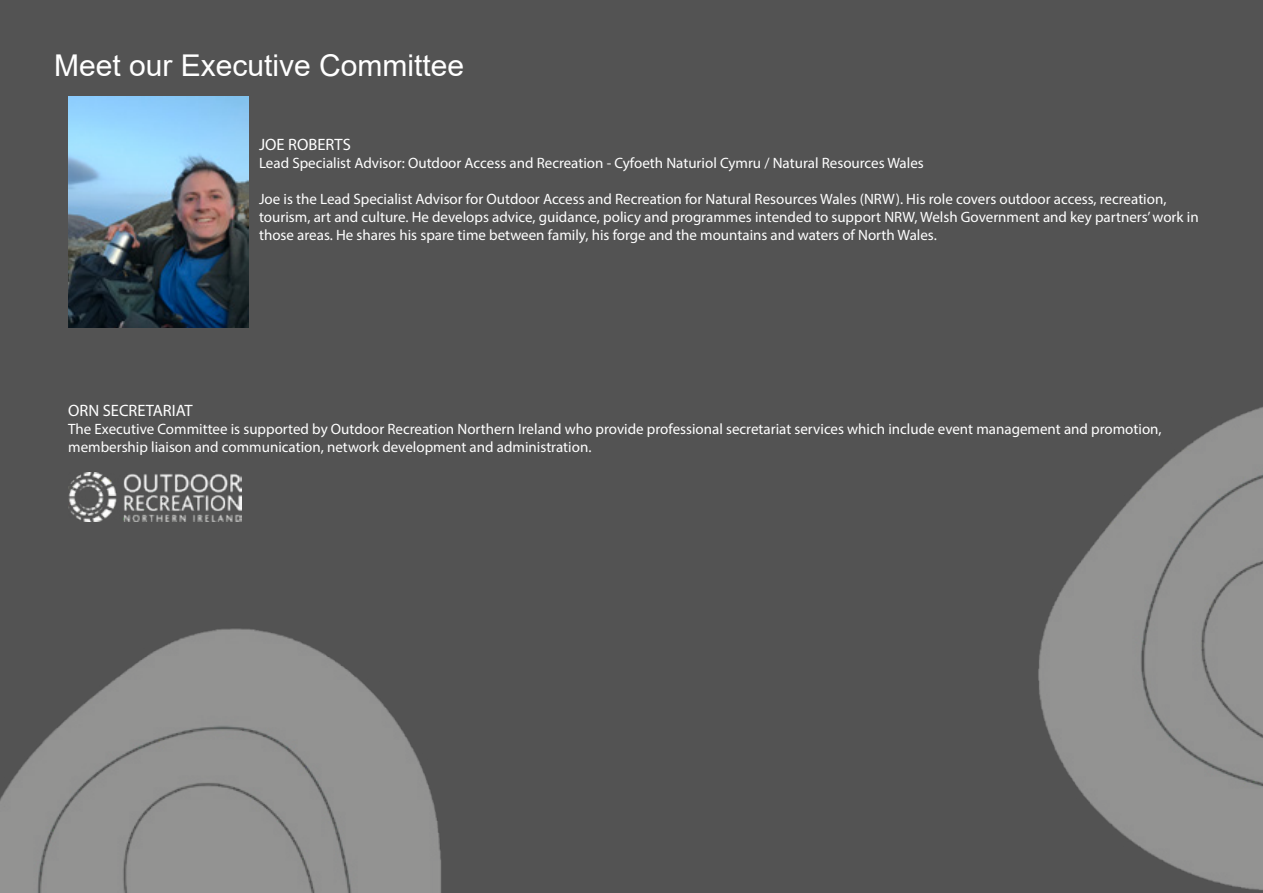
<style>
.page{position:relative;width:1263px;height:893px;background:#535353}
.page>*{position:absolute;margin:0;border:0;box-sizing:border-box;transform-origin:0 0}
.t1{font:30px "Arial";color:#fff}
.t2{font:16.5px "Myriad Pro";color:#fff}
.t3{font:15px/18px "Myriad Pro";color:#fff}
</style>
<div class="page">
<img style="left:68px;top:97px;width:180px;height:231px">
<img style="left:0;top:476px;width:441px;height:417px">
<img style="left:1038px;top:407px;width:225px;height:483px">
<img style="left:68px;top:472px;width:173px;height:49px">
<h1 class="t1" style="left:54px;top:45px;width:412px">Meet our Executive Committee</h1>
<p class="t2" style="left:259px;top:134px;width:93px">JOE ROBERTS</p>
<p class="t3" style="left:259px;top:154px;width:666px">Lead Specialist Advisor: Outdoor Access and Recreation - Cyfoeth Naturiol Cymru / Natural Resources Wales</p>
<p class="t3" style="left:259px;top:190px;width:941px">Joe is the Lead Specialist Advisor for Outdoor Access and Recreation for Natural Resources Wales (NRW). His role covers outdoor access, recreation, tourism, art and culture. He develops advice, guidance, policy and programmes intended to support NRW, Welsh Government and key partners’ work in those areas. He shares his spare time between family, his forge and the mountains and waters of North Wales.</p>
<p class="t2" style="left:68px;top:400px;width:126px">ORN SECRETARIAT</p>
<p class="t3" style="left:68px;top:420px;width:1095px">The Executive Committee is supported by Outdoor Recreation Northern Ireland who provide professional secretariat services which include event management and promotion, membership liaison and communication, network development and administration.</p>
</div>
